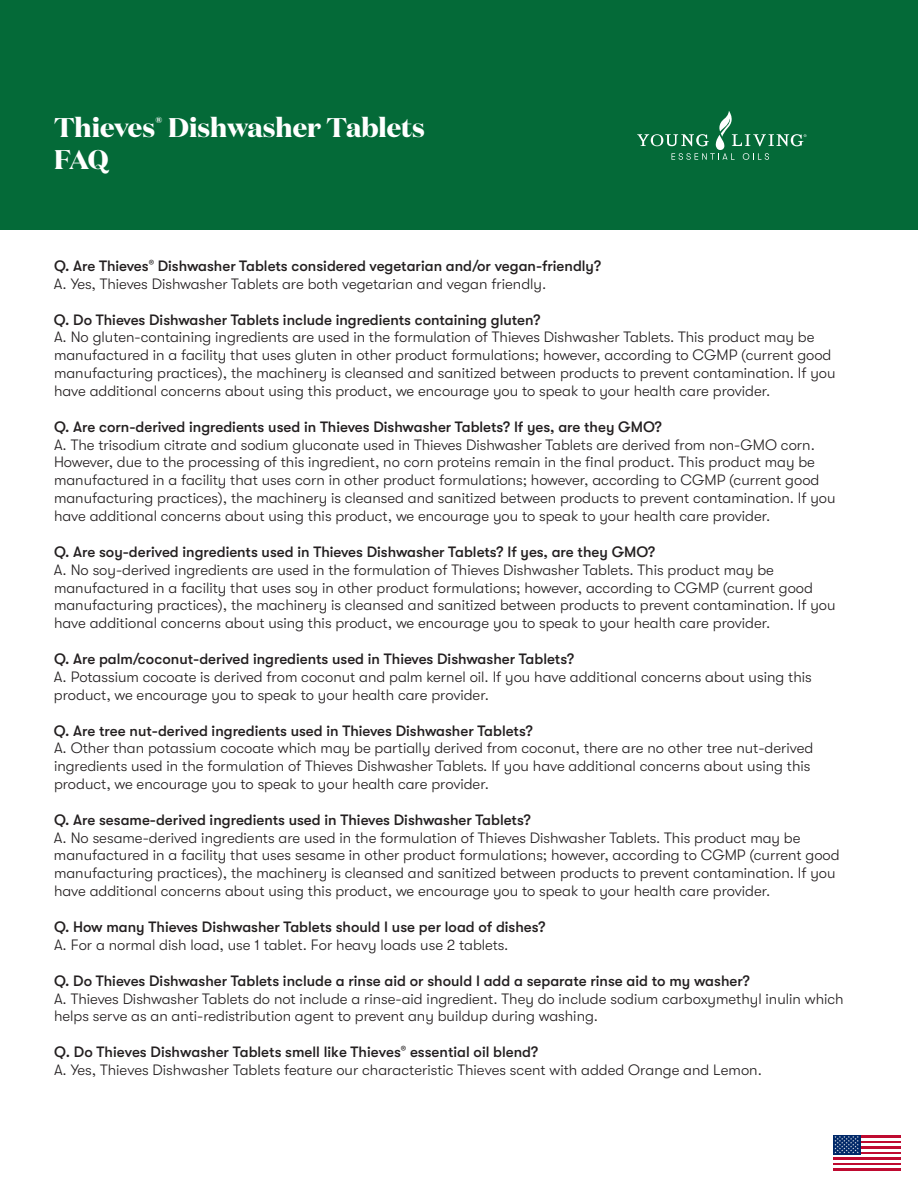
<style>
.page{position:relative;width:918px;height:1188px;background:#fff}
.page>*{position:absolute;margin:0;border:0;box-sizing:border-box;transform-origin:0 0}
.t1{font:700 27px/32.4px "Domaine Display";color:#fff}
.t2{font:300 15px/17.9px "GT Walsheim";color:#231f20}
.t3{font:500 15px/17.9px "GT Walsheim";color:#231f20}
.s1{font-weight:300}
.s2{font-weight:500}
</style>
<div class="page">
<div style="left:0;top:0;width:918px;height:230px;background:#046a38"></div>
<svg style="left:637px;top:111px;width:170px;height:49px"></svg>
<hr style="left:833px;top:1168px;width:68px;height:3px;background:#bf0a30">
<hr style="left:833px;top:1162px;width:68px;height:3px;background:#bf0a30">
<hr style="left:833px;top:1157px;width:68px;height:3px;background:#bf0a30">
<hr style="left:833px;top:1151px;width:68px;height:3px;background:#bf0a30">
<hr style="left:833px;top:1146px;width:68px;height:3px;background:#bf0a30">
<hr style="left:833px;top:1140px;width:68px;height:3px;background:#bf0a30">
<hr style="left:833px;top:1135px;width:68px;height:3px;background:#bf0a30">
<div style="left:833px;top:1135px;width:27px;height:19px;background:#002868"></div>
<svg style="left:834px;top:1136px;width:25px;height:17px"></svg>
<p class="t1" style="left:54px;top:111px;width:372px">Thieves<sup>®</sup> Dishwasher Tablets<br>FAQ</p>
<p class="t3" style="left:54px;top:257px;width:549px">Q. Are Thieves<sup>®</sup> Dishwasher Tablets considered vegetarian and/or vegan-friendly?<br><span class="s1">A. Yes, Thieves Dishwasher Tablets are both vegetarian and vegan friendly.</span></p>
<p class="t2" style="left:54px;top:311px;width:783px"><span class="s2">Q. Do Thieves Dishwasher Tablets include ingredients containing gluten?<br></span>A. No gluten-containing ingredients are used in the formulation of Thieves Dishwasher Tablets. This product may be manufactured in a facility that uses gluten in other product formulations; however, according to CGMP (current good manufacturing practices), the machinery is cleansed and sanitized between products to prevent contamination. If you have additional concerns about using this product, we encourage you to speak to your health care provider.</p>
<p class="t2" style="left:54px;top:418px;width:783px"><span class="s2">Q. Are corn-derived ingredients used in Thieves Dishwasher Tablets? If yes, are they GMO?<br></span>A. The trisodium citrate and sodium gluconate used in Thieves Dishwasher Tablets are derived from non-GMO corn.<br>However, due to the processing of this ingredient, no corn proteins remain in the final product. This product may be manufactured in a facility that uses corn in other product formulations; however, according to CGMP (current good manufacturing practices), the machinery is cleansed and sanitized between products to prevent contamination. If you have additional concerns about using this product, we encourage you to speak to your health care provider.</p>
<p class="t2" style="left:54px;top:543px;width:783px"><span class="s2">Q. Are soy-derived ingredients used in Thieves Dishwasher Tablets? If yes, are they GMO?<br></span>A. No soy-derived ingredients are used in the formulation of Thieves Dishwasher Tablets. This product may be manufactured in a facility that uses soy in other product formulations; however, according to CGMP (current good manufacturing practices), the machinery is cleansed and sanitized between products to prevent contamination. If you have additional concerns about using this product, we encourage you to speak to your health care provider.</p>
<p class="t2" style="left:54px;top:650px;width:759px"><span class="s2">Q. Are palm/coconut-derived ingredients used in Thieves Dishwasher Tablets?<br></span>A. Potassium cocoate is derived from coconut and palm kernel oil. If you have additional concerns about using this product, we encourage you to speak to your health care provider.</p>
<p class="t2" style="left:54px;top:722px;width:761px"><span class="s2">Q. Are tree nut-derived ingredients used in Thieves Dishwasher Tablets?<br></span>A. Other than potassium cocoate which may be partially derived from coconut, there are no other tree nut-derived ingredients used in the formulation of Thieves Dishwasher Tablets. If you have additional concerns about using this product, we encourage you to speak to your health care provider.</p>
<p class="t2" style="left:54px;top:811px;width:787px"><span class="s2">Q. Are sesame-derived ingredients used in Thieves Dishwasher Tablets?<br></span>A. No sesame-derived ingredients are used in the formulation of Thieves Dishwasher Tablets. This product may be manufactured in a facility that uses sesame in other product formulations; however, according to CGMP (current good manufacturing practices), the machinery is cleansed and sanitized between products to prevent contamination. If you have additional concerns about using this product, we encourage you to speak to your health care provider.</p>
<p class="t3" style="left:54px;top:918px;width:493px">Q. How many Thieves Dishwasher Tablets should I use per load of dishes?<br><span class="s1">A. For a normal dish load, use 1 tablet. For heavy loads use 2 tablets.</span></p>
<p class="t2" style="left:54px;top:972px;width:791px"><span class="s2">Q. Do Thieves Dishwasher Tablets include a rinse aid or should I add a separate rinse aid to my washer?<br></span>A. Thieves Dishwasher Tablets do not include a rinse-aid ingredient. They do include sodium carboxymethyl inulin which helps serve as an anti-redistribution agent to prevent any buildup during washing.</p>
<p class="t2" style="left:54px;top:1043px;width:709px"><span class="s2">Q. Do Thieves Dishwasher Tablets smell like Thieves</span><sup>®</sup> <span class="s2">essential oil blend?<br></span>A. Yes, Thieves Dishwasher Tablets feature our characteristic Thieves scent with added Orange and Lemon.</p>
</div>
